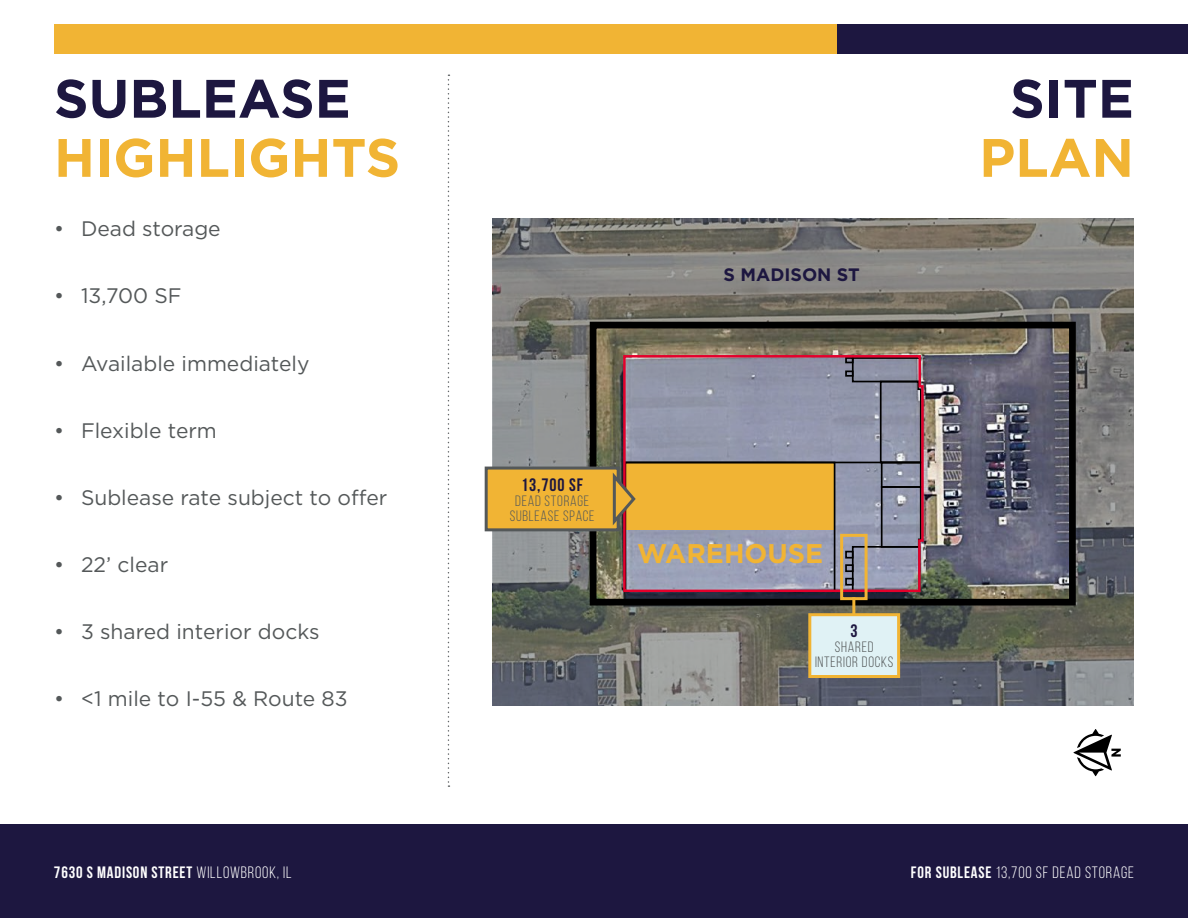
<style>
.page{position:relative;width:1188px;height:918px;background:#fff}
.page>*{position:absolute;margin:0;border:0;box-sizing:border-box;transform-origin:0 0}
.t1{font:700 54px "Gotham";color:#f1b434}
.t2{font:700 54px "Gotham";color:#1d1740}
.t3{font:700 27px "Gotham";color:#f1b434}
.t4{font:21px "Gotham";color:#545859}
.t5{font:700 18px "Gotham";color:#1d1740}
.t6{font:700 18px "Bebas Neue";letter-spacing:.05em;color:#1d1740}
.t7{font:700 16.5px "Bebas Neue";letter-spacing:.05em;color:#fff}
.t8{font:16.5px "Bebas Neue";letter-spacing:.05em;color:#fff}
.t9{font:15px/15px "Bebas Neue";letter-spacing:.05em;color:#545859;text-align:center}
.s1{font-weight:400}
.s2{font-weight:700}
</style>
<div class="page">
<svg style="left:492px;top:218px;width:642px;height:487px;background:#737371"></svg>
<div style="left:590px;top:322px;width:486px;height:284px;border:7px solid #000"></div>
<svg style="left:622px;top:354px;width:303px;height:239px;background:#a3948d"></svg>
<div style="left:845px;top:578px;width:9px;height:8px;border:2px solid #000"></div>
<div style="left:0;top:824px;width:1188px;height:94px;background:#1d1740"></div>
<svg style="left:1073px;top:729px;width:48px;height:47px"></svg>
<hr style="left:852px;top:597px;width:3px;height:73px;background:#f1b434">
<div style="left:810px;top:615px;width:89px;height:61px;background:#e0f2f5"></div>
<div style="left:808px;top:613px;width:92px;height:65px;border:3px solid #f1b434"></div>
<div style="left:840px;top:534px;width:28px;height:66px;border:3px solid #f1b434"></div>
<div style="left:486px;top:468px;width:132px;height:62px;background:#f1b434"></div>
<div style="left:485px;top:467px;width:135px;height:64px;border:3px solid #545859"></div>
<svg style="left:611px;top:468px;width:27px;height:61px;background:#bd8c3c"></svg>
<svg style="left:448px;top:75px;width:1px;height:712px"></svg>
<div style="left:54px;top:25px;width:1134px;height:29px;background:#f1b434"></div>
<div style="left:837px;top:25px;width:351px;height:29px;background:#1d1740"></div>
<h1 class="t2" style="left:54px;top:63px;width:298px">SUBLEASE</h1>
<h1 class="t2" style="left:1010px;top:63px;width:125px">SITE</h1>
<h1 class="t1" style="left:54px;top:122px;width:348px">HIGHLIGHTS</h1>
<h1 class="t1" style="left:979px;top:122px;width:156px">PLAN</h1>
<p class="t4" style="left:54px;top:215px;width:168px">• Dead storage</p>
<p class="t4" style="left:54px;top:283px;width:129px">• 13,700 SF</p>
<p class="t4" style="left:54px;top:350px;width:257px">• Available immediately</p>
<p class="t4" style="left:54px;top:417px;width:164px">• Flexible term</p>
<p class="t4" style="left:54px;top:484px;width:335px">• Sublease rate subject to offer</p>
<p class="t4" style="left:54px;top:551px;width:116px">• 22’ clear</p>
<p class="t4" style="left:54px;top:618px;width:267px">• 3 shared interior docks</p>
<p class="t4" style="left:54px;top:685px;width:295px">• &lt;1 mile to I-55 &amp; Route 83</p>
<p class="t5" style="left:724px;top:263px;width:138px">S MADISON ST</p>
<p class="t6" style="left:521px;top:475px;width:63px">13,700 SF</p>
<p class="t9" style="left:510px;top:493px;width:86px">DEAD STORAGE<br>SUBLEASE SPACE</p>
<p class="t3" style="left:637px;top:535px;width:188px">WAREHOUSE</p>
<p class="t6" style="left:851px;top:621px;width:9px">3</p>
<p class="t9" style="left:815px;top:640px;width:80px">SHARED<br>INTERIOR DOCKS</p>
<p class="t7" style="left:54px;top:863px;width:239px">7630 S MADISON STREET <span class="s1">WILLOWBROOK, IL</span></p>
<p class="t8" style="left:911px;top:863px;width:225px"><span class="s2">FOR SUBLEASE</span> 13,700 SF DEAD STORAGE</p>
</div>
